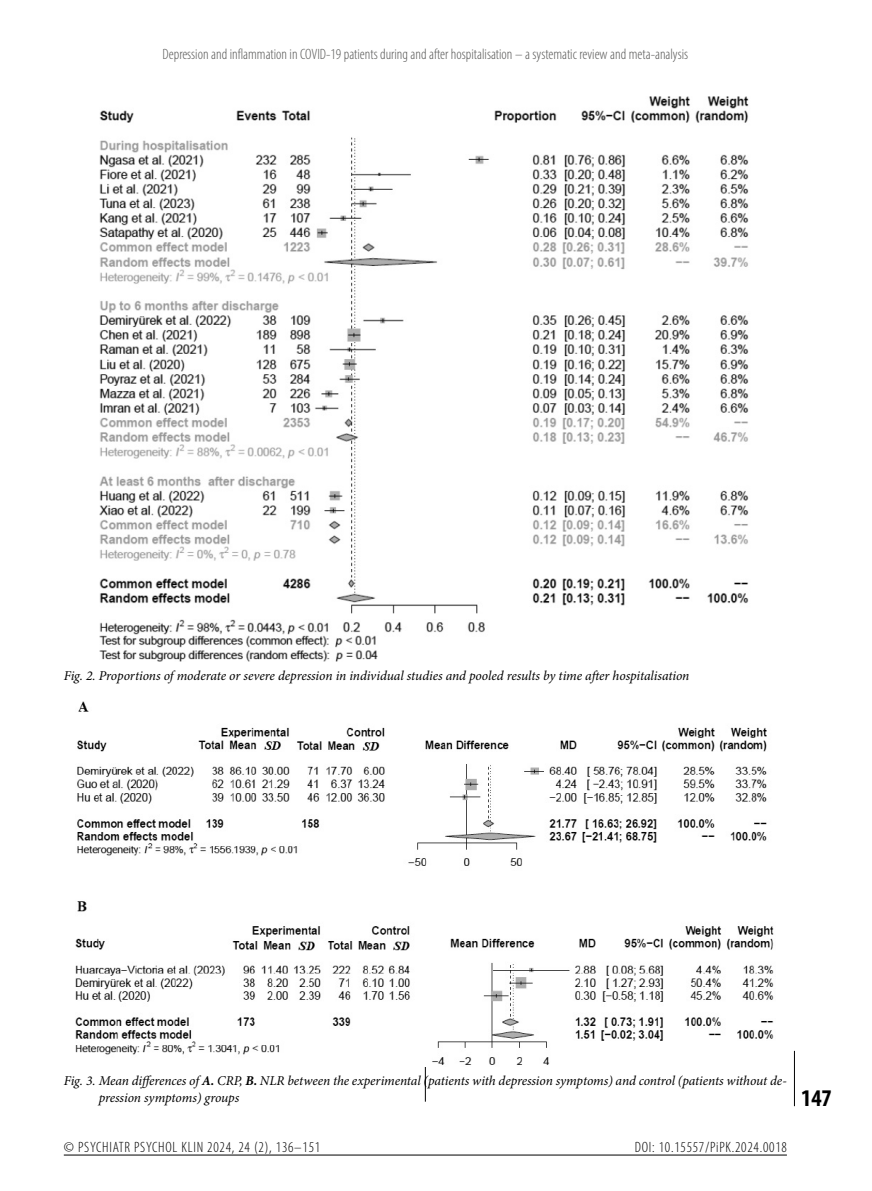
<style>
.page{position:relative;width:872px;height:1191px;background:#fff}
.page>*{position:absolute;margin:0;border:0;box-sizing:border-box;transform-origin:0 0}
.t1{font:700 condensed 24px "Myriad Pro";color:#000}
.t2{font:300 condensed 15px "Myriad Pro";color:#575756}
.t3{font:300 condensed 15px "Myriad Pro";letter-spacing:.05em;color:#000}
.t4{font:italic 13.5px/16.5px "Minion Pro";letter-spacing:-.01em;color:#000}
.s1{font-weight:700}
</style>
<div class="page">
<hr style="left:794px;top:1050px;width:1px;height:56px;background:#000">
<hr style="left:64px;top:1154px;width:723px;height:1px;background:#000">
<hr style="left:425px;top:711px;width:1px;height:390px;background:#000">
<img style="left:100px;top:97px;width:649px;height:564px">
<img style="left:75px;top:701px;width:699px;height:365px">
<p class="t2" style="left:162px;top:45px;width:527px">Depression and inflammation in COVID-19 patients during and after hospitalisation – a systematic review and meta-analysis</p>
<p class="t4" style="left:64px;top:667px;width:627px">Fig. 2. Proportions of moderate or severe depression in individual studies and pooled results by time after hospitalisation</p>
<p class="t4" style="left:99px;top:1072px;width:689px;text-indent:-35px">Fig. 3. Mean differences of <span class="s1">A.</span> CRP, <span class="s1">B.</span> NLR between the experimental (patients with depression symptoms) and control (patients without de&shy;pression symptoms) groups</p>
<p class="t3" style="left:64px;top:1138px;width:258px">© PSYCHIATR PSYCHOL KLIN 2024, 24 (2), 136–151</p>
<p class="t3" style="left:635px;top:1138px;width:154px">DOI: 10.15557/PiPK.2024.0018</p>
<h1 class="t1" style="left:801px;top:1083px;width:32px">147</h1>
</div>
